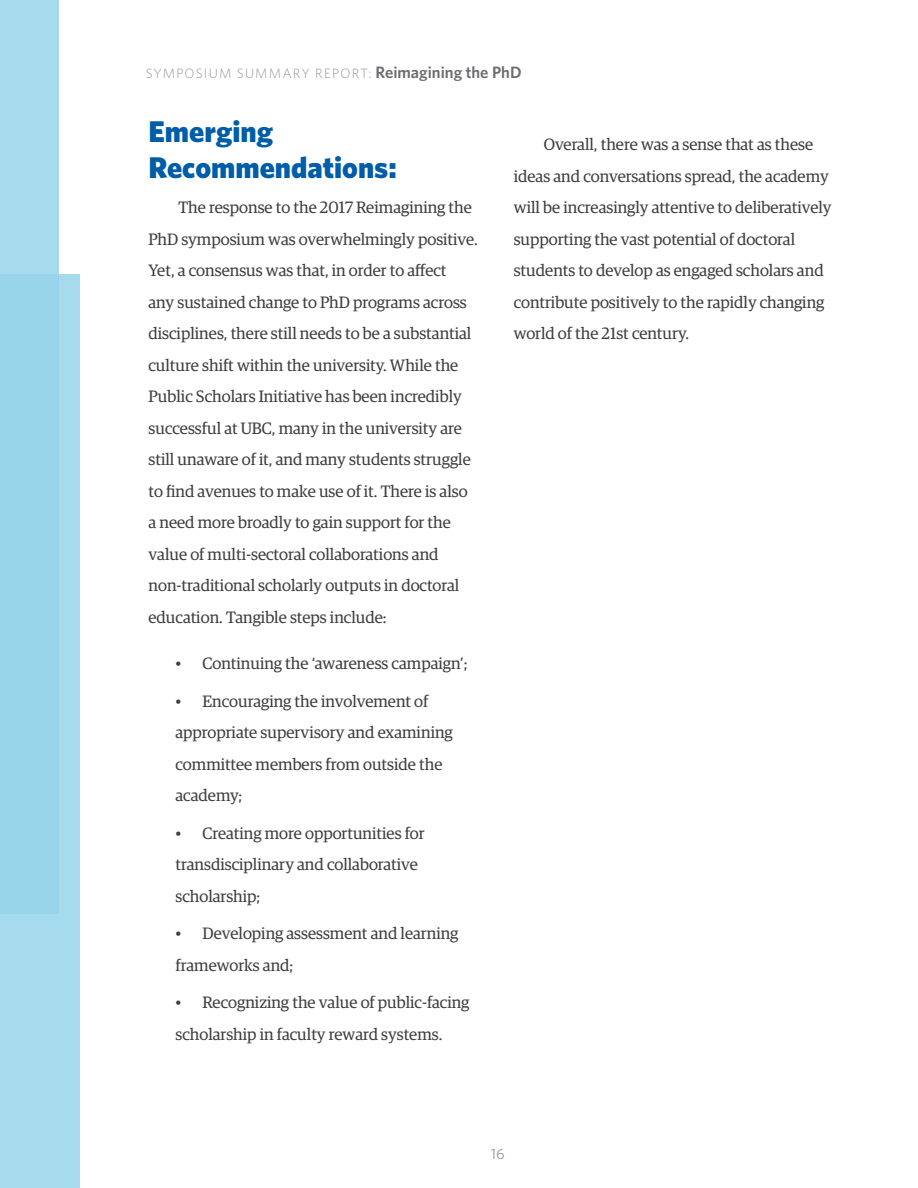
<style>
.page{position:relative;width:918px;height:1188px;background:#fff}
.page>*{position:absolute;margin:0;border:0;box-sizing:border-box;transform-origin:0 0}
.Header_1{font:900 30px/36px "Whitney";color:#015da7}
.Paragraph_1{font:16.5px/31.5px "Guardian Egyp";color:#3e3e3f}
.t1{font:15px "Whitney";color:#939598}
.t2{font:300 13.5px "Whitney";letter-spacing:.09em;color:#939598}
.s1{font-weight:600;font-size:16.5px;color:#6c6d70}
</style>
<div class="page">
<div style="left:0;top:0;width:58px;height:913px;background:#a6dbee"></div>
<div style="left:0;top:275px;width:80px;height:913px;background:linear-gradient(to right,#99d5eb,#a4daee)"></div>
<p class="t2" style="left:146px;top:64px;width:377px">SYMPOSIUM SUMMARY REPORT: <span class="s1">Reimagining the PhD</span></p>
<p class="Header_1" style="left:148px;top:113px;width:250px">Emerging<br>Recommendations:</p>
<p class="Paragraph_1" style="left:148px;top:190px;width:331px;text-indent:30px">The response to the 2017 Reimagining the PhD symposium was overwhelmingly positive.<br>Yet, a consensus was that, in order to affect<br>any sustained change to PhD programs across disciplines, there still needs to be a substantial culture shift within the university. While the Public Scholars Initiative has been incredibly successful at UBC, many in the university are still unaware of it, and many students struggle to find avenues to make use of it. There is also a need more broadly to gain support for the value of multi-sectoral collaborations and non-traditional scholarly outputs in doctoral education. Tangible steps include:</p>
<p class="Paragraph_1" style="left:176px;top:646px;width:293px">• Continuing the ‘awareness campaign’;</p>
<p class="Paragraph_1" style="left:176px;top:684px;width:279px">• Encouraging the involvement of appropriate supervisory and examining committee members from outside the academy;</p>
<p class="Paragraph_1" style="left:176px;top:816px;width:251px">• Creating more opportunities for transdisciplinary and collaborative scholarship;</p>
<p class="Paragraph_1" style="left:176px;top:916px;width:284px">• Developing assessment and learning frameworks and;</p>
<p class="Paragraph_1" style="left:176px;top:985px;width:295px">• Recognizing the value of public-facing scholarship in faculty reward systems.</p>
<p class="Paragraph_1" style="left:514px;top:127px;width:319px;text-indent:30px">Overall, there was a sense that as these ideas and conversations spread, the academy will be increasingly attentive to deliberatively supporting the vast potential of doctoral students to develop as engaged scholars and contribute positively to the rapidly changing world of the 21st century.</p>
<p class="t1" style="left:491px;top:1144px;width:15px">16</p>
</div>
